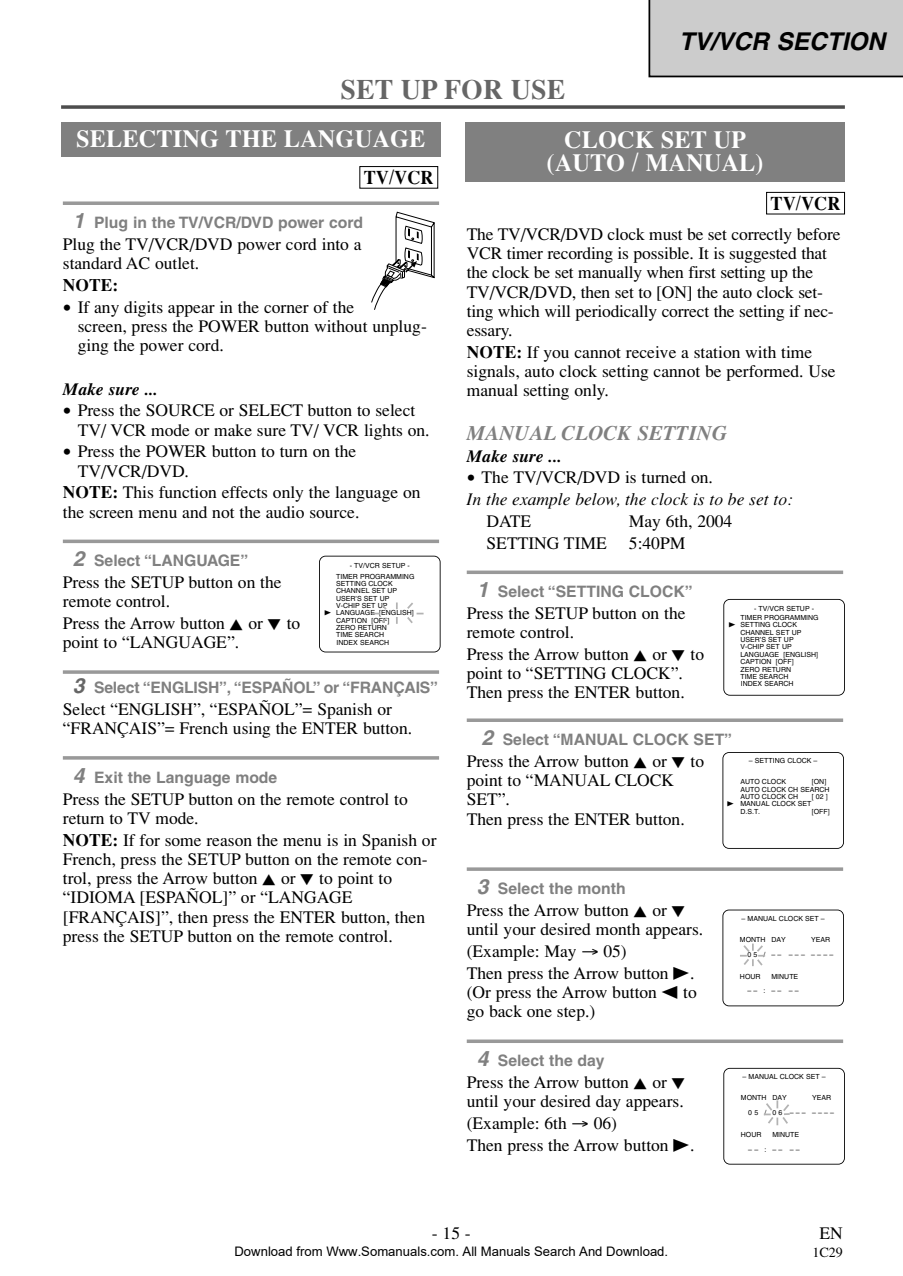
<style>
.page{position:relative;width:903px;height:1276px;background:#fff}
.page>*{position:absolute;margin:0;border:0;box-sizing:border-box;transform-origin:0 0}
.t1{font:700 28px "Times";color:#666}
.t2{font:700 24.5px/23.6px "Times";color:#fff;text-align:center}
.t3{font:italic 700 24.5px "Helvetica";color:#000}
.t4{font:italic 700 21px "Times";color:#808080}
.t5{font:700 19.25px "Times";color:#000;scale:.95 1}
.t6{font:17.5px/19.2px "Times";color:#000}
.t7{font:italic 17.5px/21.7px "Times";color:#000}
.t8{font:italic 700 17.5px "Times";color:#000}
.t9{font:700 17.5px "Times";color:#000}
.t10{font:700 15.75px "Helvetica";color:#808080}
.t11{font:14px "Times";color:#000}
.t12{font:13.12px "Arial";color:#000}
.t13{font:7px/7.4px "Helvetica";color:#000}
.s1{font-style:italic;font-size:21px}
.s2{font-size:24.5px}
.s3{font-weight:700}
.s4{font-family:"Funai Font"}
.s5{font-style:italic;font-size:21px;color:#666}
.s6{font-style:normal;font-size:24.5px}
.s7{font-style:normal}
</style>
<div class="page">
<svg style="left:63px;top:201px;width:376px;height:4px;background:#a5a5a5"></svg>
<hr style="left:63px;top:540px;width:376px;height:3px;background:#999">
<svg style="left:63px;top:670px;width:376px;height:4px;background:#a5a5a5"></svg>
<svg style="left:63px;top:756px;width:376px;height:4px;background:#a5a5a5"></svg>
<svg style="left:61px;top:105px;width:784px;height:4px;background:#626262"></svg>
<div style="left:649px;top:0;width:254px;height:77px;background:#ccc"></div>
<svg style="left:371px;top:212px;width:64px;height:98px"></svg>
<div style="left:61px;top:122px;width:380px;height:35px;background:#808080"></div>
<svg style="left:467px;top:570px;width:376px;height:4px;background:#a7a7a7"></svg>
<svg style="left:467px;top:718px;width:376px;height:4px;background:#a5a5a5"></svg>
<svg style="left:467px;top:867px;width:376px;height:4px;background:#a5a5a5"></svg>
<svg style="left:467px;top:1039px;width:376px;height:4px;background:#a6a6a6"></svg>
<div style="left:465px;top:122px;width:380px;height:60px;background:#808080"></div>
<div style="left:722px;top:909px;width:122px;height:97px;border:2px solid #000;border-radius:7px"></div>
<svg style="left:740px;top:943px;width:26px;height:24px"></svg>
<div style="left:723px;top:1068px;width:122px;height:96px;border:2px solid #000;border-radius:7px"></div>
<svg style="left:764px;top:1100px;width:26px;height:26px"></svg>
<div style="left:722px;top:752px;width:122px;height:97px;border:2px solid #000;border-radius:7px"></div>
<div style="left:359px;top:166px;width:79px;height:23px;border:1px solid #000"></div>
<div style="left:766px;top:192px;width:79px;height:22px;border:1px solid #000"></div>
<div style="left:319px;top:556px;width:122px;height:96px;border:2px solid #000;border-radius:7px"></div>
<svg style="left:372px;top:602px;width:52px;height:22px"></svg>
<div style="left:723px;top:599px;width:122px;height:97px;border:2px solid #000;border-radius:7px"></div>
<h1 class="t1" style="left:341px;top:80px;width:226px">SET UP FOR USE</h1>
<h2 class="t3" style="left:679px;top:33px;width:208px">TV/VCR SECTION</h2>
<h2 class="t2" style="left:76px;top:129px;width:351px">SELECTING THE LANGUAGE</h2>
<p class="t5" style="left:364px;top:170px;width:75px">TV/VCR</p>
<p class="t10" style="left:73px;top:217px;width:292px"><span class="s1">1</span> Plug in the TV/VCR/DVD power cord</p>
<p class="t6" style="left:63px;top:236px;width:300px">Plug the TV/VCR/DVD power cord into a standard AC outlet.</p>
<p class="t9" style="left:63px;top:279px;width:57px">NOTE:</p>
<p class="t6" style="left:78px;top:299px;width:351px;text-indent:-15px"><span class="s2">•</span> If any digits appear in the corner of the<br>screen, press the POWER button without unplug&shy;ging the power cord.</p>
<p class="t8" style="left:63px;top:382px;width:96px">Make sure ...</p>
<p class="t6" style="left:78px;top:402px;width:353px;text-indent:-15px"><span class="s2">•</span> Press the SOURCE or SELECT button to select<br>TV/ VCR mode or make sure TV/ VCR lights on.</p>
<p class="t6" style="left:78px;top:443px;width:280px;text-indent:-15px"><span class="s2">•</span> Press the POWER button to turn on the<br>TV/VCR/DVD.</p>
<p class="t6" style="left:63px;top:484px;width:359px"><span class="s3">NOTE:</span> This function effects only the language on the screen menu and not the audio source.</p>
<p class="t10" style="left:73px;top:555px;width:177px"><span class="s1">2</span> Select “LANGUAGE”</p>
<p class="t6" style="left:63px;top:574px;width:220px">Press the SETUP button on the remote control.</p>
<p class="t6" style="left:63px;top:615px;width:239px">Press the Arrow button <span class="s4">K</span> or <span class="s4">L</span> to point to “LANGUAGE”.</p>
<p class="t10" style="left:73px;top:682px;width:367px"><span class="s5">3</span> Select “ENGLISH”, “ESPAÑOL” or “FRANÇAIS”</p>
<p class="t6" style="left:63px;top:701px;width:351px">Select “ENGLISH”, “ESPAÑOL”= Spanish or “FRANÇAIS”= French using the ENTER button.</p>
<p class="t10" style="left:73px;top:771px;width:206px"><span class="s1">4</span> Exit the Language mode</p>
<p class="t6" style="left:63px;top:791px;width:346px">Press the SETUP button on the remote control to return to TV mode.</p>
<p class="t6" style="left:63px;top:832px;width:375px"><span class="s3">NOTE:</span> If for some reason the menu is in Spanish or French, press the SETUP button on the remote con&shy;trol, press the Arrow button <span class="s4">K</span> or <span class="s4">L</span> to point to “IDIOMA [ESPAÑOL]” or “LANGAGE [FRANÇAIS]”, then press the ENTER button, then press the SETUP button on the remote control.</p>
<p class="t13" style="left:336px;top:560px;width:80px;line-height:10.8px;text-indent:14px">- TV/VCR SETUP -<br>TIMER PROGRAMMING</p>
<p class="t13" style="left:336px;top:580px;width:58px">SETTING CLOCK</p>
<p class="t13" style="left:336px;top:588px;width:63px">CHANNEL SET UP</p>
<p class="t13" style="left:336px;top:595px;width:55px">USER’S SET UP</p>
<p class="t13" style="left:336px;top:602px;width:53px">V-CHIP SET UP</p>
<p class="t13" style="left:325px;top:610px;width:91px"><span class="s4">B</span> LANGUAGE [ENGLISH]</p>
<p class="t13" style="left:336px;top:617px;width:55px">CAPTION [OFF]</p>
<p class="t13" style="left:336px;top:624px;width:52px">ZERO RETURN</p>
<p class="t13" style="left:336px;top:632px;width:50px">TIME SEARCH</p>
<p class="t13" style="left:337px;top:639px;width:54px">INDEX SEARCH</p>
<h2 class="t2" style="left:547px;top:130px;width:219px">CLOCK SET UP (AUTO / MANUAL)</h2>
<p class="t5" style="left:771px;top:196px;width:75px">TV/VCR</p>
<p class="t6" style="left:467px;top:226px;width:375px">The TV/VCR/DVD clock must be set correctly before VCR timer recording is possible. It is suggested that the clock be set manually when first setting up the TV/VCR/DVD, then set to [ON] the auto clock set&shy;ting which will periodically correct the setting if nec&shy;essary.</p>
<p class="t6" style="left:467px;top:344px;width:370px"><span class="s3">NOTE:</span> If you cannot receive a station with time signals, auto clock setting cannot be performed. Use manual setting only.</p>
<p class="t4" style="left:467px;top:425px;width:262px">MANUAL CLOCK SETTING</p>
<p class="t8" style="left:467px;top:449px;width:96px">Make sure ...</p>
<p class="t7" style="left:467px;top:468px;width:328px"><span class="s6">•</span> <span class="s7">The TV/VCR/DVD is turned on.<br></span>In the example below, the clock is to be set to:</p>
<p class="t6" style="left:487px;top:513px;width:46px">DATE</p>
<p class="t6" style="left:629px;top:513px;width:105px">May 6th, 2004</p>
<p class="t6" style="left:487px;top:535px;width:122px">SETTING TIME</p>
<p class="t6" style="left:629px;top:535px;width:58px">5:40PM</p>
<p class="t10" style="left:477px;top:586px;width:218px"><span class="s1">1</span> Select “SETTING CLOCK”</p>
<p class="t6" style="left:467px;top:605px;width:220px">Press the SETUP button on the remote control.</p>
<p class="t6" style="left:467px;top:646px;width:239px">Press the Arrow button <span class="s4">K</span> or <span class="s4">L</span> to point to “SETTING CLOCK”.<br>Then press the ENTER button.</p>
<p class="t10" style="left:481px;top:734px;width:252px"><span class="s1">2</span> Select “MANUAL CLOCK SET”</p>
<p class="t6" style="left:467px;top:753px;width:239px">Press the Arrow button <span class="s4">K</span> or <span class="s4">L</span> to point to “MANUAL CLOCK<br>SET”.<br>Then press the ENTER button.</p>
<p class="t13" style="left:740px;top:605px;width:80px;line-height:9.1px;text-indent:14px">- TV/VCR SETUP -<br>TIMER PROGRAMMING</p>
<p class="t13" style="left:740px;top:622px;width:79px;text-indent:-11px"><span class="s4">B</span> SETTING CLOCK<br>CHANNEL SET UP<br>USER’S SET UP<br>V-CHIP SET UP<br>LANGUAGE [ENGLISH]<br>CAPTION [OFF]<br>ZERO RETURN<br>TIME SEARCH<br>INDEX SEARCH</p>
<p class="t13" style="left:749px;top:758px;width:70px">– SETTING CLOCK –</p>
<p class="t13" style="left:740px;top:779px;width:47px">AUTO CLOCK</p>
<p class="t13" style="left:740px;top:779px;width:91px;text-indent:71px">[ON]<br>AUTO CLOCK CH SEARCH<br>AUTO CLOCK CH</p>
<p class="t13" style="left:812px;top:794px;width:17px">[ 02 ]</p>
<p class="t13" style="left:740px;top:801px;width:73px;text-indent:-13px"><span class="s4">B</span> MANUAL CLOCK SET<br>D.S.T.</p>
<p class="t13" style="left:812px;top:808px;width:19px">[OFF]</p>
<p class="t10" style="left:477px;top:883px;width:151px"><span class="s1">3</span> Select the month</p>
<p class="t6" style="left:467px;top:902px;width:238px">Press the Arrow button <span class="s4">K</span> or <span class="s4">L </span>until your desired month appears.</p>
<p class="t6" style="left:467px;top:942px;width:229px;line-height:21.7px">(Example: May → 05)<br>Then press the Arrow button <span class="s4">B</span>.</p>
<p class="t6" style="left:467px;top:984px;width:232px">(Or press the Arrow button <span class="s4">s</span> to go back one step.)</p>
<p class="t10" style="left:477px;top:1055px;width:129px"><span class="s1">4</span> Select the day</p>
<p class="t6" style="left:467px;top:1074px;width:221px">Press the Arrow button <span class="s4">K</span> or <span class="s4">L </span>until your desired day appears.</p>
<p class="t6" style="left:467px;top:1114px;width:229px;line-height:21.7px">(Example: 6th → 06)<br>Then press the Arrow button <span class="s4">B</span>.</p>
<p class="t13" style="left:742px;top:915px;width:85px">– MANUAL CLOCK SET –</p>
<p class="t13" style="left:740px;top:936px;width:47px">MONTH DAY</p>
<p class="t13" style="left:747px;top:933px;width:87px;line-height:14.7px;text-indent:64px">YEAR<br>0 5/– – – – –– – – –</p>
<p class="t13" style="left:740px;top:973px;width:22px">HOUR</p>
<p class="t13" style="left:771px;top:973px;width:28px">MINUTE</p>
<p class="t13" style="left:747px;top:988px;width:53px">– –:– – – –</p>
<p class="t13" style="left:743px;top:1073px;width:85px">– MANUAL CLOCK SET –</p>
<p class="t13" style="left:741px;top:1095px;width:47px">MONTH DAY</p>
<p class="t13" style="left:748px;top:1091px;width:87px;line-height:14.7px;text-indent:64px">YEAR<br>0 5/0 6 – – –– – – –</p>
<p class="t13" style="left:741px;top:1131px;width:22px">HOUR</p>
<p class="t13" style="left:772px;top:1131px;width:28px">MINUTE</p>
<p class="t13" style="left:748px;top:1146px;width:53px">– –:– – – –</p>
<p class="t6" style="left:432px;top:1225px;width:40px">- 15 -</p>
<p class="t6" style="left:819px;top:1225px;width:25px">EN</p>
<p class="t11" style="left:812px;top:1247px;width:32px">1C29</p>
<p class="t12" style="left:234px;top:1244px;width:435px">Download from Www.Somanuals.com. All Manuals Search And Download.</p>
</div>
